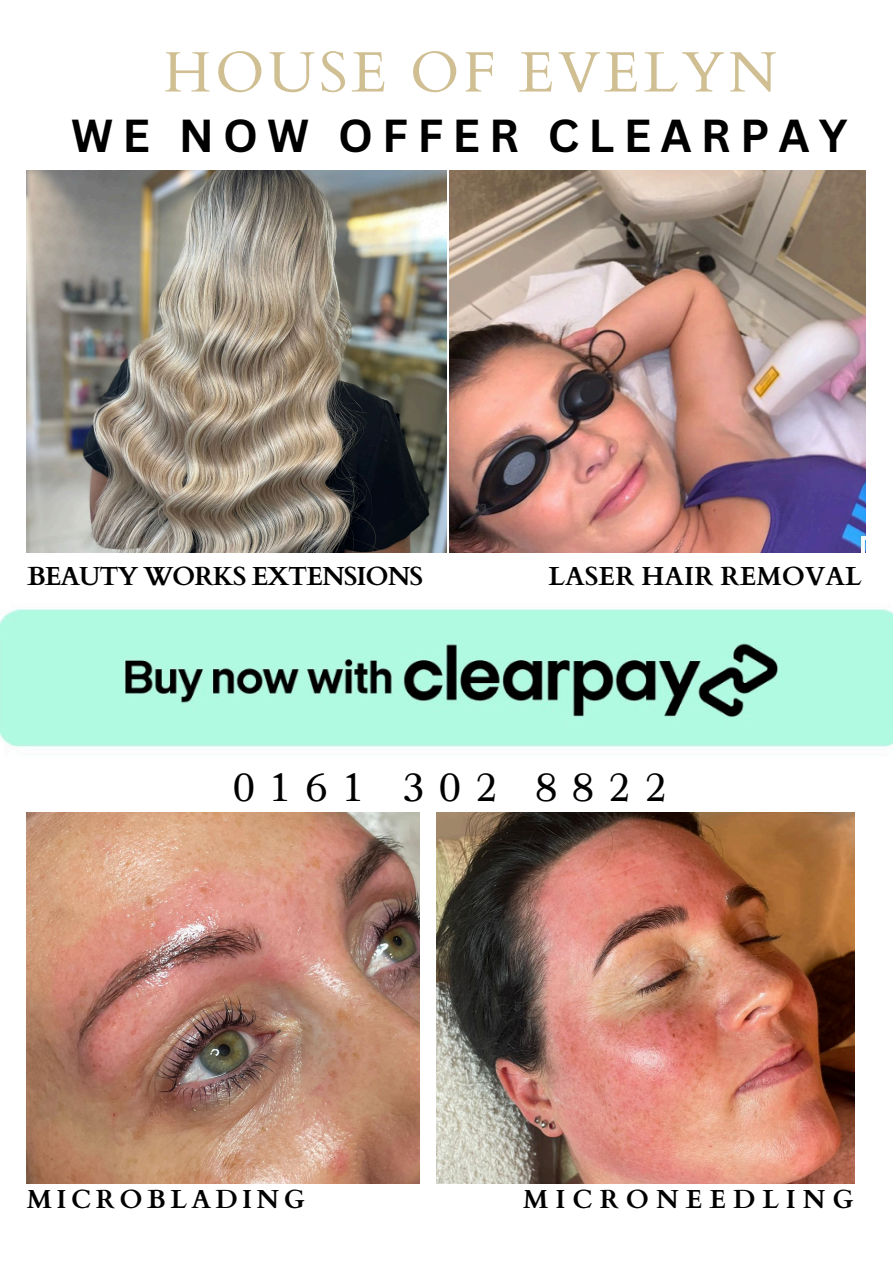
<style>
.page{position:relative;width:893px;height:1263px;background:#fff}
.page>*{position:absolute;margin:0;border:0;box-sizing:border-box;transform-origin:0 0}
.t1{font:57px "Cardo";letter-spacing:.07em;color:#cfbf92}
.t2{font:700 45px "Canva Sans";letter-spacing:.205em;color:#000}
.t3{font:38.7px "Bookmania";letter-spacing:.365em;color:#000}
.t4{font:700 26.1px "Cardo";letter-spacing:-.04em;color:#000}
.t5{font:700 26.1px "Cardo";color:#000}
.t6{font:700 26.1px "Cardo";letter-spacing:.265em;color:#000}
.t7{font:700 26.1px "Cardo";letter-spacing:.17em;color:#000}
</style>
<div class="page">
<img style="left:450px;top:170px;width:415px;height:383px">
<img style="left:27px;top:813px;width:393px;height:371px">
<img style="left:437px;top:813px;width:418px;height:371px">
<img style="left:27px;top:170px;width:420px;height:383px">
<img style="left:0;top:609px;width:893px;height:139px">
<p class="t1" style="left:163px;top:35px;width:615px">HOUSE OF EVELYN</p>
<p class="t2" style="left:71px;top:104px;width:778px">WE NOW OFFER CLEARPAY</p>
<p class="t4" style="left:27px;top:559px;width:398px">BEAUTY WORKS EXTENSIONS</p>
<h3 class="t5" style="left:548px;top:559px;width:315px">LASER HAIR REMOVAL</h3>
<p class="t3" style="left:233px;top:762px;width:435px">0161 302 8822</p>
<p class="t7" style="left:27px;top:1182px;width:279px">MICROBLADING</p>
<p class="t6" style="left:523px;top:1182px;width:332px">MICRONEEDLING</p>
</div>
